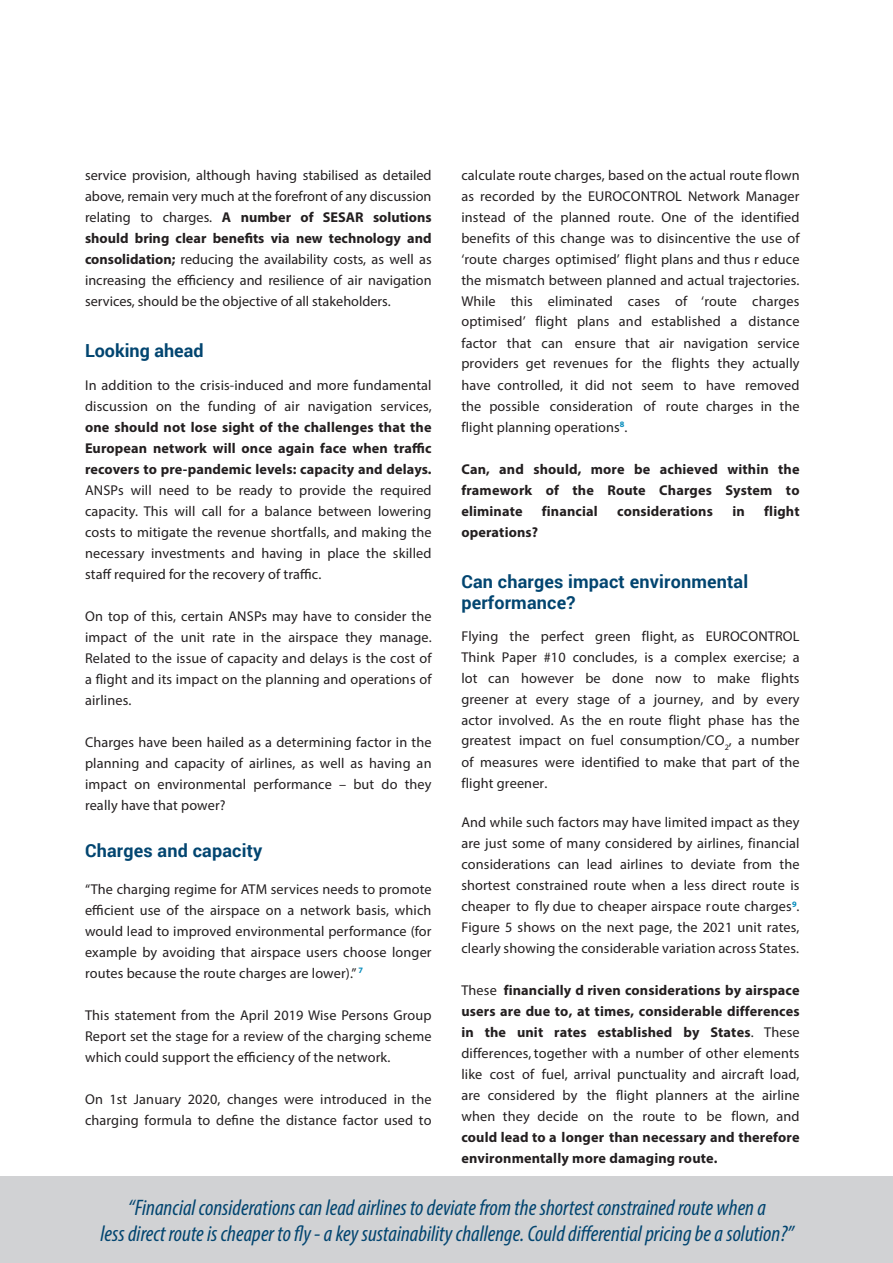
<style>
.page{position:relative;width:893px;height:1263px;background:#fff}
.page>*{position:absolute;margin:0;border:0;box-sizing:border-box;transform-origin:0 0}
.Pull-out_quote_Botto{font:italic 22.5px/25.5px "Myriad Variable Concept";color:#024570;text-align:center}
.t1{font:700 18px/21.6px "Roboto";letter-spacing:.01em;color:#024570}
.t2{font:14.25px/21px "Myriad Pro";letter-spacing:.01em;color:#231f20;text-align:justify}
.t3{font:700 14.25px/21px "Myriad Pro";letter-spacing:.01em;color:#231f20;text-align:justify}
.s1{font-weight:700}
.s2{color:#fff}
.s3{font-weight:400}
</style>
<div class="page">
<div style="left:0;top:1176px;width:893px;height:87px;background:#d1d2d4"></div>
<p class="t2" style="left:85px;top:164px;width:348px">service provision, although having stabilised as detailed above, remain very much at the forefront of any discussion relating to charges. <span class="s1">A number of SESAR solutions should bring clear benefits via new technology and consolidation;</span> reducing the availability costs, as well as increasing the efficiency and resilience of air navigation services, should be the objective of all stakeholders.</p>
<p class="t1" style="left:85px;top:339px;width:120px">Looking ahead</p>
<p class="t2" style="left:85px;top:374px;width:348px">In addition to the crisis-induced and more fundamental discussion on the funding of air navigation services, <span class="s1">one should not lose sight of the challenges that the European network will once again face when traffic recovers to pre-pandemic levels: capacity and delays.<br></span>ANSPs will need to be ready to provide the required capacity. This will call for a balance between lowering costs to mitigate the revenue shortfalls, and making the necessary investments and having in place the skilled staff required for the recovery of traffic.</p>
<p class="t2" style="left:85px;top:606px;width:348px">On top of this, certain ANSPs may have to consider the impact of the unit rate in the airspace they manage.<br>Related to the issue of capacity and delays is the cost of a flight and its impact on the planning and operations of airlines.</p>
<p class="t2" style="left:85px;top:732px;width:348px">Charges have been hailed as a determining factor in the planning and capacity of airlines, as well as having an impact on environmental performance – but do they really have that power?</p>
<p class="t1" style="left:85px;top:839px;width:179px">Charges and capacity</p>
<p class="t2" style="left:85px;top:878px;width:348px">“The charging regime for ATM services needs to promote efficient use of the airspace on a network basis, which would lead to improved environmental performance (for example by avoiding that airspace users choose longer routes because the route charges are lower).” <sup>7</sup></p>
<p class="t2" style="left:85px;top:1004px;width:348px">This statement from the April 2019 Wise Persons Group Report set the stage for a review of the charging scheme which could support the efficiency of the network.</p>
<p class="t2" style="left:85px;top:1089px;width:348px">On 1st January 2020, changes were introduced in the charging formula to define the distance factor used to</p>
<p class="t2" style="left:461px;top:164px;width:340px">calculate route charges, based on the actual route flown as recorded by the EUROCONTROL Network Manager instead of the planned route. One of the identified benefits of this change was to disincentive the use of ‘route charges optimised’ flight plans and thus r educe the mismatch between planned and actual trajectories.<br>While this eliminated cases of ‘route charges optimised’ flight plans and established a distance factor that can ensure that air navigation service providers get revenues for the flights they actually have controlled, it did not seem to have removed the possible consideration of route charges in the flight planning operations<sup>8</sup>.</p>
<p class="t3" style="left:461px;top:458px;width:340px">Can, and should, more be achieved within the framework of the Route Charges System to eliminate</p>
<p class="t3" style="left:542px;top:500px;width:57px">financial</p>
<p class="t3" style="left:617px;top:500px;width:97px">considerations</p>
<p class="t3" style="left:732px;top:500px;width:14px">in</p>
<p class="t3" style="left:764px;top:500px;width:37px">flight</p>
<p class="t3" style="left:461px;top:521px;width:78px">operations?</p>
<p class="t1" style="left:461px;top:570px;width:288px">Can charges impact environmental performance?</p>
<p class="t2" style="left:461px;top:626px;width:340px">Flying the perfect green flight, as EUROCONTROL Think Paper #10 concludes, is a complex exercise; a lot can however be done now to make flights greener at every stage of a journey, and by every actor involved. As the en<span class="s2">-</span>route flight phase has the</p>
<p class="t2" style="left:461px;top:729px;width:340px;line-height:22.5px">greatest impact on fuel consumption/CO<sub>2</sub>, a number of measures were identified to make that part of the</p>
<p class="t2" style="left:461px;top:773px;width:88px">flight greener.</p>
<p class="t2" style="left:461px;top:812px;width:340px">And while such factors may have limited impact as they are just some of many considered by airlines, financial considerations can lead airlines to deviate from the shortest constrained route when a less direct route is cheaper to fly due to cheaper airspace route charges<sup>9</sup>.<br>Figure 5 shows on the next page, the 2021 unit rates, clearly showing the considerable variation across States.</p>
<p class="t3" style="left:461px;top:979px;width:340px"><span class="s3">These</span> financially d riven considerations by airspace users are due to, at times, considerable differences in the unit rates established by States<span class="s3">. These differences, together with a number of other elements like cost of fuel, arrival punctuality and aircraft load, are considered by the flight planners at the airline when they decide on the route to be flown, and </span>could lead to a longer than necessary and therefore environmentally more damaging route.</p>
<p class="Pull-out_quote_Botto" style="left:100px;top:1195px;width:695px">“Financial considerations can lead airlines to deviate from the shortest constrained route when a<br>less direct route is cheaper to fly - a key sustainability challenge. Could differential pricing be a solution?”</p>
</div>
